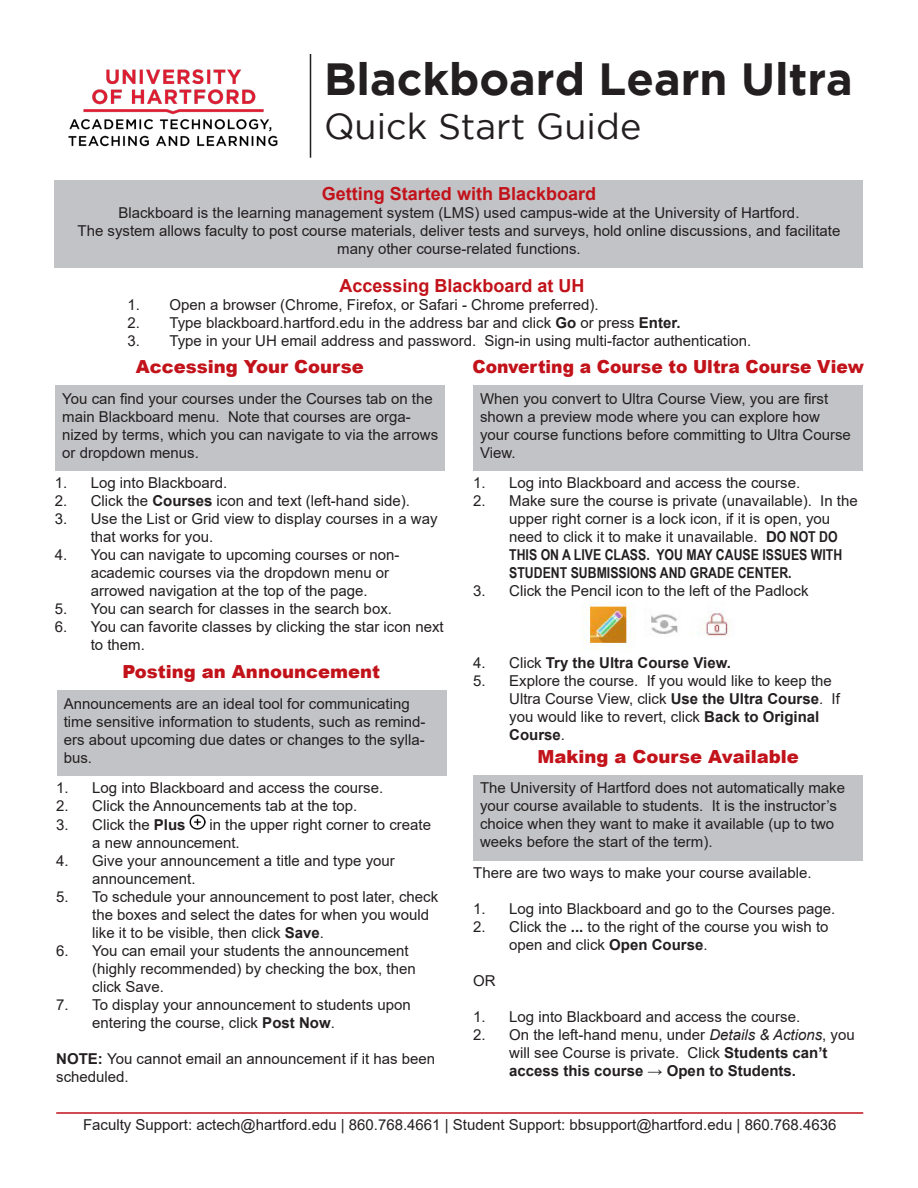
<style>
.page{position:relative;width:918px;height:1188px;background:#fff}
.page>*{position:absolute;margin:0;border:0;box-sizing:border-box;transform-origin:0 0}
.t1{font:700 45px "Gotham";color:#231f20}
.t2{font:36px "Gotham";color:#231f20}
.t3{font:900 18px "Arial";color:#c2121a}
.t4{font:700 18px "Arial";color:#c2121a}
.t5{font:900 18px "Arial";color:#c2121a;scale:.95 1}
.t6{font:15px/18px "Arial";color:#231f20}
.t7{font:700 15px "Arial Narrow";color:#231f20}
.t8{font:700 15px "Arial";color:#231f20}
.s1{font-weight:700}
.s2{font-family:"Arial Narrow";font-weight:700}
.s3{font-weight:400}
.s4{font-style:italic}
</style>
<div class="page">
<img style="left:68px;top:69px;width:210px;height:78px">
<hr style="left:310px;top:54px;width:1px;height:104px;background:#231f20">
<div style="left:55px;top:180px;width:808px;height:88px;background:#c2c3c6"></div>
<div style="left:56px;top:386px;width:390px;height:85px;background:#c2c3c6"></div>
<div style="left:473px;top:386px;width:390px;height:85px;background:#c2c3c6"></div>
<div style="left:57px;top:691px;width:390px;height:85px;background:#c2c3c6"></div>
<img style="left:190px;top:814px;width:15px;height:16px">
<div style="left:473px;top:775px;width:390px;height:85px;background:#c2c3c6"></div>
<hr style="left:56px;top:1112px;width:807px;height:2px;background:#c2121a">
<img style="left:587px;top:606px;width:142px;height:40px">
<p class="t1" style="left:324px;top:54px;width:530px">Blackboard Learn Ultra</p>
<p class="t2" style="left:324px;top:106px;width:319px">Quick Start Guide</p>
<p class="t4" style="left:322px;top:181px;width:276px">Getting Started with Blackboard</p>
<p class="t6" style="left:118px;top:204px;width:683px">Blackboard is the learning management system (LMS) used campus-wide at the University of Hartford.</p>
<p class="t6" style="left:78px;top:222px;width:764px;text-align:center">The system allows faculty to post course materials, deliver tests and surveys, hold online discussions, and facilitate many other course-related functions.</p>
<p class="t4" style="left:339px;top:273px;width:247px">Accessing Blackboard at UH</p>
<p class="t6" style="left:127px;top:295px;width:473px">1. Open a browser (Chrome, Firefox, or Safari - Chrome preferred).</p>
<p class="t6" style="left:127px;top:313px;width:555px">2. Type blackboard.hartford.edu in the address bar and click <span class="s1">Go</span> or press <span class="s1">Enter.</span></p>
<p class="t6" style="left:127px;top:331px;width:625px">3. Type in your UH email address and password. Sign-in using multi-factor authentication.</p>
<p class="t3" style="left:136px;top:354px;width:229px">Accessing Your Course</p>
<p class="t5" style="left:472px;top:354px;width:414px">Converting a Course to Ultra Course View</p>
<p class="t6" style="left:62px;top:389px;width:377px">You can find your courses under the Courses tab on the main Blackboard menu. Note that courses are orga&shy;nized by terms, which you can navigate to via the arrows or dropdown menus.</p>
<p class="t6" style="left:480px;top:389px;width:372px">When you convert to Ultra Course View, you are first shown a preview mode where you can explore how your course functions before committing to Ultra Course View.</p>
<p class="t6" style="left:55px;top:474px;width:174px">1. Log into Blackboard.</p>
<p class="t6" style="left:55px;top:492px;width:357px">2. Click the <span class="s1">Courses</span> icon and text (left-hand side).</p>
<p class="t6" style="left:55px;top:510px;width:384px">3. Use the List or Grid view to display courses in a way</p>
<p class="t6" style="left:91px;top:528px;width:124px">that works for you.</p>
<p class="t6" style="left:55px;top:546px;width:346px">4. You can navigate to upcoming courses or non-</p>
<p class="t6" style="left:91px;top:564px;width:300px">academic courses via the dropdown menu or</p>
<p class="t6" style="left:91px;top:582px;width:278px">arrowed navigation at the top of the page.</p>
<p class="t6" style="left:55px;top:600px;width:339px">5. You can search for classes in the search box.</p>
<p class="t6" style="left:55px;top:618px;width:390px">6. You can favorite classes by clicking the star icon next</p>
<p class="t6" style="left:91px;top:636px;width:56px">to them.</p>
<p class="t6" style="left:473px;top:474px;width:328px">1. Log into Blackboard and access the course.</p>
<p class="t6" style="left:473px;top:492px;width:386px">2. Make sure the course is private (unavailable). In the</p>
<p class="t6" style="left:509px;top:510px;width:322px">upper right corner is a lock icon, if it is open, you</p>
<p class="t6" style="left:509px;top:528px;width:330px">need to click it to make it unavailable. <span class="s1">D</span><span class="s2">O NOT DO</span></p>
<p class="t7" style="left:509px;top:544px;width:335px">THIS ON A LIVE CLASS. YOU MAY CAUSE ISSUES WITH</p>
<p class="t7" style="left:509px;top:562px;width:284px">STUDENT SUBMISSIONS AND GRADE CENTER.</p>
<p class="t6" style="left:473px;top:582px;width:337px">3. Click the Pencil icon to the left of the Padlock</p>
<p class="t3" style="left:122px;top:659px;width:259px">Posting an Announcement</p>
<p class="t6" style="left:64px;top:694px;width:363px">Announcements are an ideal tool for communicating time sensitive information to students, such as remind&shy;ers about upcoming due dates or changes to the sylla&shy;bus.</p>
<p class="t6" style="left:56px;top:779px;width:328px">1. Log into Blackboard and access the course.</p>
<p class="t6" style="left:56px;top:797px;width:303px">2. Click the Announcements tab at the top.</p>
<p class="t6" style="left:56px;top:815px;width:131px">3. Click the <span class="s1">Plus</span></p>
<p class="t6" style="left:209px;top:815px;width:223px">in the upper right corner to create</p>
<p class="t6" style="left:92px;top:833px;width:149px">a new announcement.</p>
<p class="t6" style="left:56px;top:851px;width:340px">4. Give your announcement a title and type your</p>
<p class="t6" style="left:92px;top:869px;width:105px">announcement.</p>
<p class="t6" style="left:56px;top:887px;width:384px">5. To schedule your announcement to post later, check</p>
<p class="t6" style="left:92px;top:905px;width:338px">the boxes and select the dates for when you would</p>
<p class="t6" style="left:92px;top:923px;width:233px">like it to be visible, then click <span class="s1">Save</span>.</p>
<p class="t6" style="left:56px;top:941px;width:354px">6. You can email your students the announcement</p>
<p class="t6" style="left:92px;top:959px;width:325px">(highly recommended) by checking the box, then</p>
<p class="t6" style="left:92px;top:977px;width:73px">click Save.</p>
<p class="t6" style="left:56px;top:995px;width:356px">7. To display your announcement to students upon</p>
<p class="t6" style="left:92px;top:1013px;width:244px">entering the course, click <span class="s1">Post Now</span>.</p>
<p class="t6" style="left:56px;top:1049px;width:380px"><span class="s1">NOTE:</span> You cannot email an announcement if it has been scheduled.</p>
<p class="t8" style="left:473px;top:653px;width:259px"><span class="s3">4. Click</span> Try the Ultra Course View.</p>
<p class="t6" style="left:473px;top:672px;width:360px">5. Explore the course. If you would like to keep the</p>
<p class="t6" style="left:509px;top:690px;width:332px">Ultra Course View, click <span class="s1">Use the Ultra Course</span>. If</p>
<p class="t6" style="left:509px;top:708px;width:312px">you would like to revert, click <span class="s1">Back to Original</span></p>
<p class="t8" style="left:509px;top:725px;width:57px">Course<span class="s3">.</span></p>
<p class="t3" style="left:538px;top:743px;width:263px">Making a Course Available</p>
<p class="t6" style="left:480px;top:779px;width:367px">The University of Hartford does not automatically make your course available to students. It is the instructor’s choice when they want to make it available (up to two weeks before the start of the term).</p>
<p class="t6" style="left:473px;top:863px;width:340px">There are two ways to make your course available.</p>
<p class="t6" style="left:473px;top:899px;width:364px">1. Log into Blackboard and go to the Courses page.</p>
<p class="t6" style="left:473px;top:917px;width:357px">2. Click the <span class="s1">...</span> to the right of the course you wish to</p>
<p class="t6" style="left:509px;top:935px;width:200px">open and click <span class="s1">Open Course</span>.</p>
<p class="t6" style="left:473px;top:971px;width:24px">OR</p>
<p class="t6" style="left:473px;top:1007px;width:328px">1. Log into Blackboard and access the course.</p>
<p class="t6" style="left:473px;top:1025px;width:383px">2. On the left-hand menu, under <span class="s4">Details &amp; Actions</span>, you</p>
<p class="t6" style="left:509px;top:1043px;width:320px">will see Course is private. Click <span class="s1">Students can’t</span></p>
<p class="t8" style="left:509px;top:1060px;width:288px">access this course <span class="s3">→</span> Open to Students.</p>
<p class="t6" style="left:83px;top:1116px;width:755px">Faculty Support: actech@hartford.edu | 860.768.4661 | Student Support: bbsupport@hartford.edu | 860.768.4636</p>
</div>
